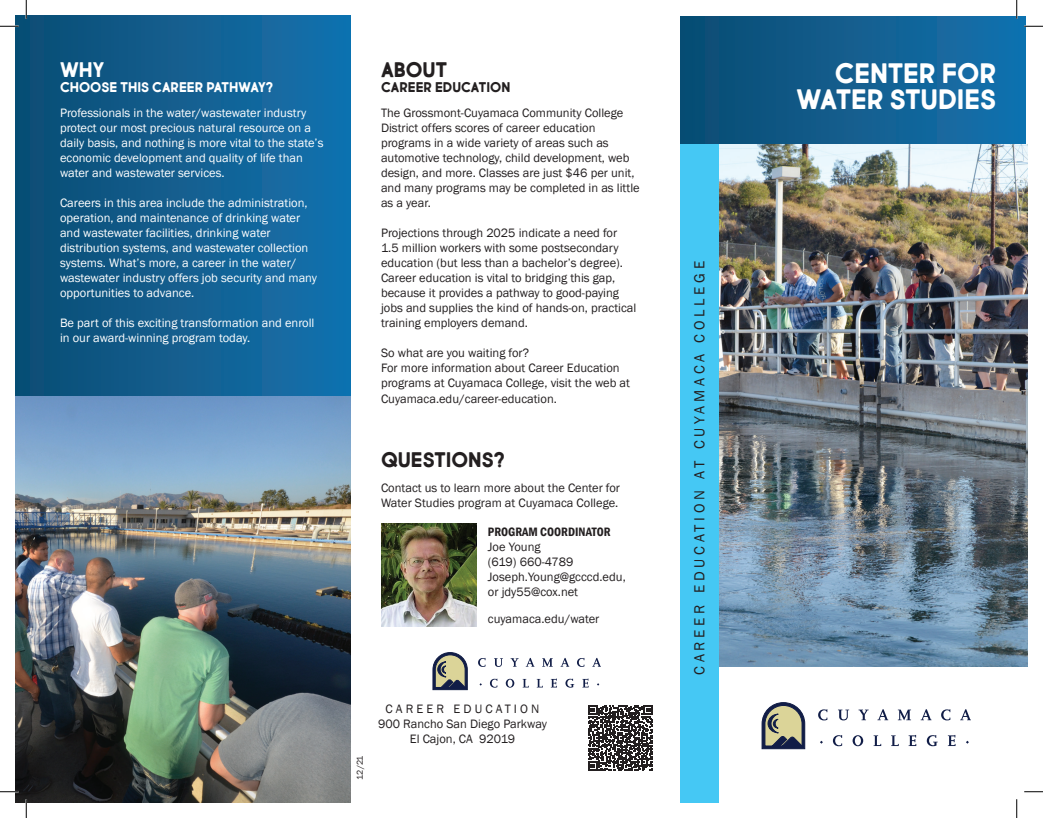
<style>
.page{position:relative;width:1043px;height:818px;background:#fff}
.page>*{position:absolute;margin:0;border:0;box-sizing:border-box;transform-origin:0 0}
.t1{font:700 30px/26.2px "Market Fresh";color:#fff;text-align:right}
.t2{font:700 22.5px "Market Fresh";color:#231f20}
.t3{font:700 22.5px "Market Fresh";color:#fff}
.t4{font:15px "Franklin Gothic";letter-spacing:.25em;color:#231f20}
.t5{font:700 15px "Market Fresh";color:#fff}
.t6{font:700 15px "Market Fresh";color:#231f20}
.t7{font:12.5px/15px "Franklin Gothic";color:#231f20}
.t8{font:12.5px/15px "Franklin Gothic";color:#fff}
.t9{font:600 condensed 12.5px "Franklin Gothic";color:#231f20}
.t10{font:8.75px "Franklin Gothic";color:#231f20}
</style>
<div class="page">
<div style="left:680px;top:16px;width:345px;height:146px;background:linear-gradient(to right,#0b4b71,#1572ae)"></div>
<img style="left:718px;top:144px;width:310px;height:522px">
<svg style="left:818px;top:709px;width:9px;height:11px"></svg>
<svg style="left:838px;top:709px;width:11px;height:11px"></svg>
<svg style="left:858px;top:709px;width:10px;height:11px"></svg>
<svg style="left:877px;top:709px;width:11px;height:11px"></svg>
<svg style="left:897px;top:709px;width:14px;height:11px"></svg>
<svg style="left:920px;top:709px;width:11px;height:11px"></svg>
<svg style="left:941px;top:709px;width:9px;height:11px"></svg>
<svg style="left:960px;top:709px;width:10px;height:11px"></svg>
<svg style="left:833px;top:735px;width:9px;height:11px"></svg>
<svg style="left:852px;top:735px;width:11px;height:11px"></svg>
<svg style="left:873px;top:735px;width:8px;height:11px"></svg>
<svg style="left:891px;top:735px;width:7px;height:11px"></svg>
<svg style="left:908px;top:735px;width:8px;height:11px"></svg>
<svg style="left:926px;top:735px;width:11px;height:11px"></svg>
<svg style="left:947px;top:735px;width:8px;height:11px"></svg>
<svg style="left:762px;top:702px;width:42px;height:46px;background:#909182"></svg>
<div style="left:680px;top:144px;width:38px;height:658px;background:#45c8f4"></div>
<div style="left:15px;top:15px;width:335px;height:787px;background:linear-gradient(to right,#0c4c73,#1572ae)"></div>
<img style="left:15px;top:396px;width:335px;height:407px">
<img style="left:381px;top:524px;width:95px;height:103px">
<svg style="left:478px;top:658px;width:7px;height:9px"></svg>
<svg style="left:494px;top:658px;width:9px;height:9px"></svg>
<svg style="left:510px;top:658px;width:8px;height:8px"></svg>
<svg style="left:526px;top:658px;width:8px;height:8px"></svg>
<svg style="left:542px;top:658px;width:11px;height:8px"></svg>
<svg style="left:561px;top:658px;width:8px;height:8px"></svg>
<svg style="left:577px;top:658px;width:7px;height:9px"></svg>
<svg style="left:593px;top:658px;width:8px;height:8px"></svg>
<svg style="left:490px;top:678px;width:7px;height:9px"></svg>
<svg style="left:506px;top:678px;width:8px;height:9px"></svg>
<svg style="left:522px;top:679px;width:7px;height:8px"></svg>
<svg style="left:537px;top:679px;width:6px;height:8px"></svg>
<svg style="left:551px;top:678px;width:6px;height:9px"></svg>
<svg style="left:565px;top:678px;width:9px;height:9px"></svg>
<svg style="left:582px;top:678px;width:6px;height:9px"></svg>
<svg style="left:433px;top:652px;width:34px;height:37px"></svg>
<svg style="left:588px;top:705px;width:65px;height:65px"></svg>
<svg style="left:0;top:25px;width:19px;height:2px"></svg>
<svg style="left:1024px;top:25px;width:18px;height:2px"></svg>
<svg style="left:0;top:790px;width:19px;height:2px"></svg>
<svg style="left:1024px;top:791px;width:18px;height:1px"></svg>
<svg style="left:25px;top:0;width:2px;height:19px"></svg>
<svg style="left:25px;top:799px;width:2px;height:19px"></svg>
<svg style="left:1015px;top:0;width:2px;height:19px"></svg>
<svg style="left:1016px;top:799px;width:1px;height:19px"></svg>
<h2 class="t3" style="left:60px;top:56px;width:46px">WHY</h2>
<p class="t5" style="left:60px;top:78px;width:214px">CHOOSE THIS CAREER PATHWAY?</p>
<p class="t8" style="left:60px;top:106px;width:265px">Professionals in the water/wastewater industry protect our most precious natural resource on a daily basis, and nothing is more vital to the state’s economic development and quality of life than water and wastewater services.</p>
<p class="t8" style="left:60px;top:196px;width:258px">Careers in this area include the administration, operation, and maintenance of drinking water and wastewater facilities, drinking water distribution systems, and wastewater collection systems. What’s more, a career in the water/ wastewater industry offers job security and many opportunities to advance.</p>
<p class="t8" style="left:60px;top:316px;width:256px">Be part of this exciting transformation and enroll in our award-winning program today.</p>
<h2 class="t2" style="left:381px;top:56px;width:67px">ABOUT</h2>
<p class="t6" style="left:381px;top:78px;width:131px">CAREER EDUCATION</p>
<p class="t7" style="left:381px;top:106px;width:260px">The Grossmont-Cuyamaca Community College District offers scores of career education programs in a wide variety of areas such as automotive technology, child development, web design, and more. Classes are just $46 per unit, and many programs may be completed in as little as a year.</p>
<p class="t7" style="left:381px;top:226px;width:257px">Projections through 2025 indicate a need for 1.5 million workers with some postsecondary education (but less than a bachelor’s degree).<br>Career education is vital to bridging this gap, because it provides a pathway to good-paying jobs and supplies the kind of hands-on, practical training employers demand.</p>
<p class="t7" style="left:381px;top:346px;width:250px">So what are you waiting for?<br>For more information about Career Education programs at Cuyamaca College, visit the web at Cuyamaca.edu/career-education.</p>
<h2 class="t2" style="left:381px;top:445px;width:125px">QUESTIONS?</h2>
<p class="t7" style="left:381px;top:480px;width:240px">Contact us to learn more about the Center for<br>Water Studies program at Cuyamaca College.</p>
<p class="t9" style="left:488px;top:523px;width:124px">PROGRAM COORDINATOR</p>
<p class="t7" style="left:488px;top:539px;width:139px">Joe Young<br>(619) 660-4789<br>Joseph.Young@gcccd.edu, or jdy55@cox.net</p>
<p class="t7" style="left:488px;top:611px;width:113px">cuyamaca.edu/water</p>
<p class="t10" style="left:354px;top:779px;width:26px;rotate:-90deg">12/21</p>
<p class="t7" style="left:378px;top:701px;width:170px;text-align:center">CAREER EDUCATION<br>900 Rancho San Diego Parkway<br>El Cajon, CA 92019</p>
<p class="t4" style="left:690px;top:674px;width:415px;rotate:-90deg">CAREER EDUCATION AT CUYAMACA COLLEGE</p>
<h1 class="t1" style="left:796px;top:61px;width:201px">CENTER FOR<br>WATER STUDIES</h1>
</div>
